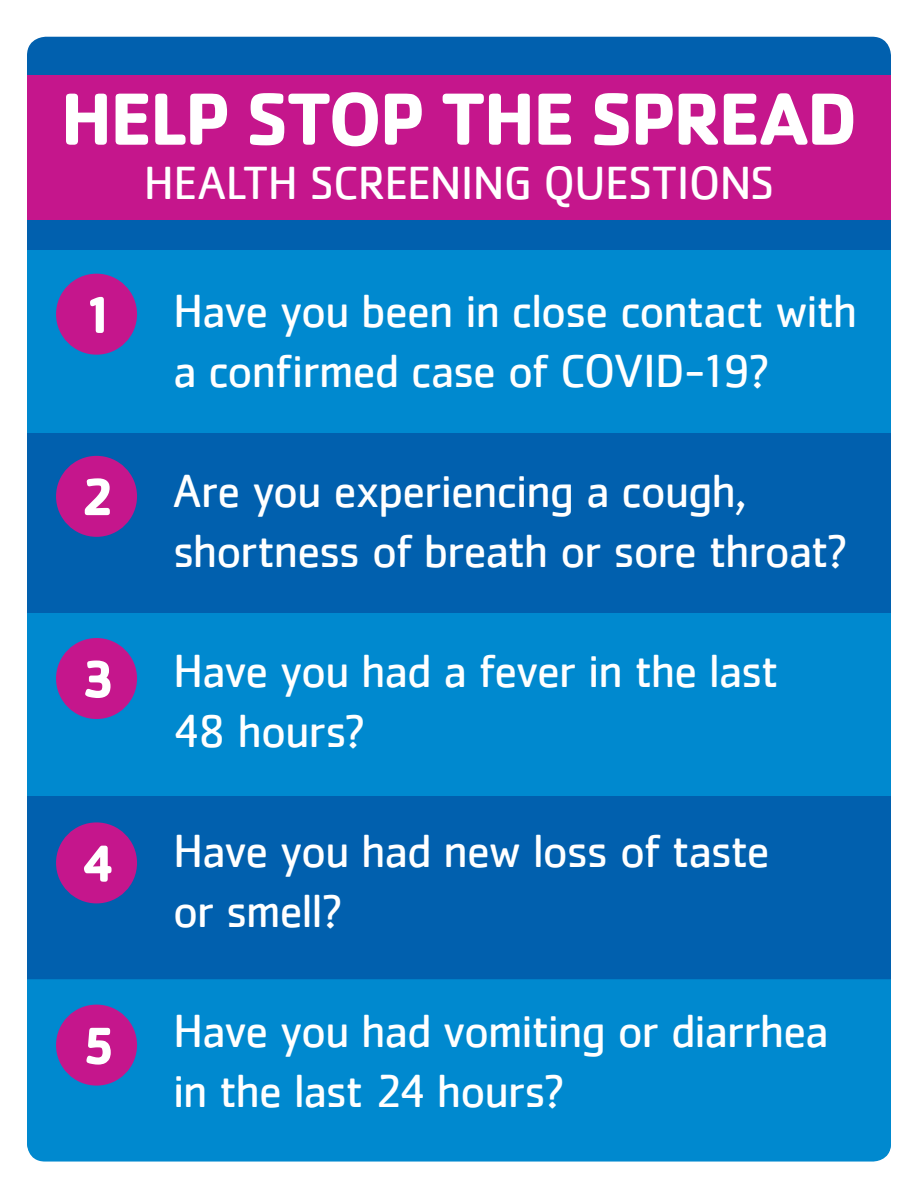
<style>
.page{position:relative;width:918px;height:1188px;background:#fff}
.page>*{position:absolute;margin:0;border:0;box-sizing:border-box;transform-origin:0 0}
.t1{font:700 76.5px "Cachet";letter-spacing:-.03em;color:#fff}
.t2{font:700 54px "Cachet";color:#fff}
.t3{font:48px/60px "Cachet";letter-spacing:-.03em;color:#fff}
</style>
<div class="page">
<div style="left:27px;top:37px;width:864px;height:1124px;background:#0160ae;border-radius:19px"></div>
<div style="left:27px;top:614px;width:864px;height:182px;background:#0089cf"></div>
<div style="left:27px;top:979px;width:864px;height:183px;background:#0089cf"></div>
<div style="left:27px;top:251px;width:864px;height:182px;background:#0089cf"></div>
<div style="left:56px;top:638px;width:81px;height:81px;background:#c5168c;border-radius:50%"></div>
<div style="left:56px;top:274px;width:81px;height:81px;background:#c5168c;border-radius:50%"></div>
<div style="left:56px;top:456px;width:81px;height:81px;background:#c5168c;border-radius:50%"></div>
<div style="left:56px;top:822px;width:81px;height:81px;background:#c5168c;border-radius:50%"></div>
<div style="left:56px;top:1005px;width:81px;height:81px;background:#c5168c;border-radius:50%"></div>
<div style="left:27px;top:75px;width:864px;height:145px;background:#c5168c"></div>
<p class="t1" style="left:61px;top:69px;width:798px">HELP STOP THE SPREAD</p>
<p class="t3" style="left:144px;top:152px;width:632px">HEALTH SCREENING QUESTIONS</p>
<p class="t2" style="left:82px;top:280px;width:35px">1</p>
<p class="t2" style="left:82px;top:462px;width:36px">2</p>
<p class="t2" style="left:82px;top:644px;width:36px">3</p>
<p class="t2" style="left:81px;top:829px;width:36px">4</p>
<p class="t2" style="left:82px;top:1011px;width:36px">5</p>
<p class="t3" style="left:173px;top:280px;width:686px">Have you been in close contact with a confirmed case of COVID-19?</p>
<p class="t3" style="left:173px;top:460px;width:678px">Are you experiencing a cough, shortness of breath or sore throat?</p>
<p class="t3" style="left:173px;top:640px;width:607px">Have you had a fever in the last</p>
<p class="t3" style="left:173px;top:700px;width:196px">48 hours?</p>
<p class="t3" style="left:173px;top:820px;width:599px">Have you had new loss of taste</p>
<p class="t3" style="left:173px;top:880px;width:173px">or smell?</p>
<p class="t3" style="left:173px;top:1000px;width:658px">Have you had vomiting or diarrhea in the last 24 hours?</p>
</div>
